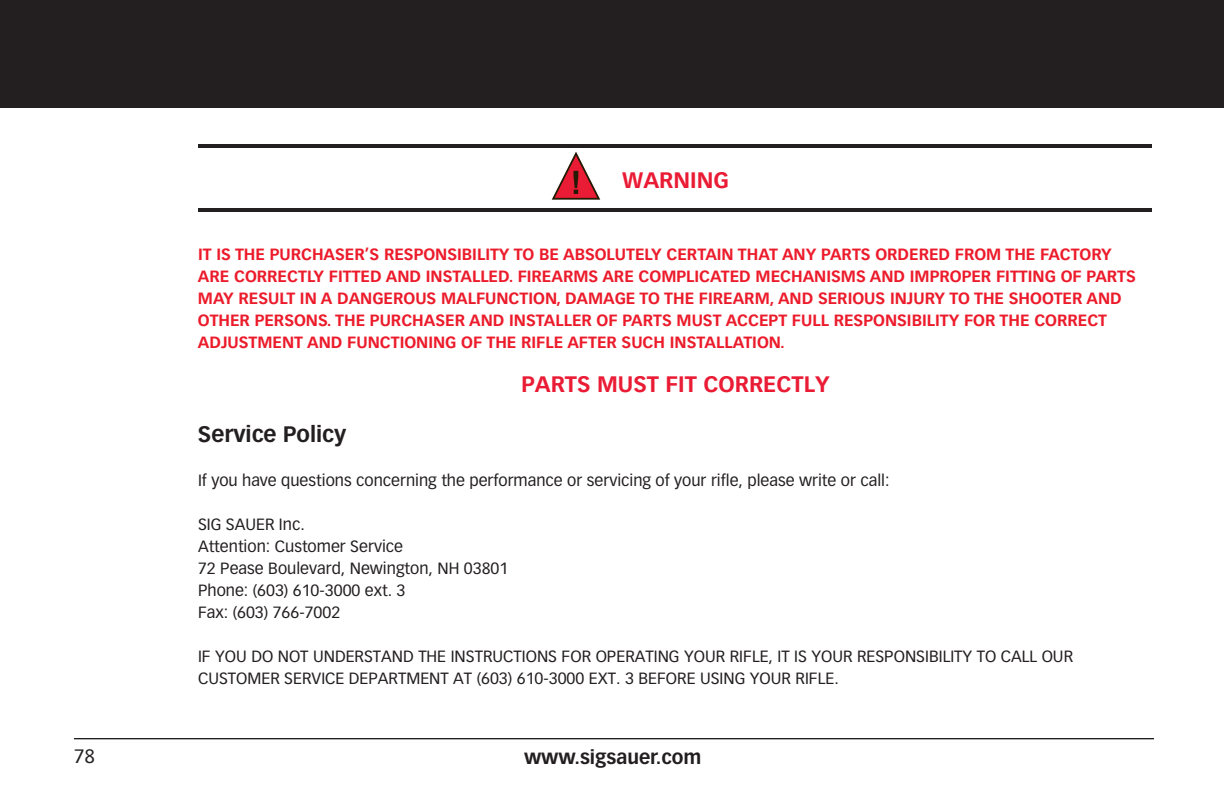
<style>
.page{position:relative;width:1224px;height:792px;background:#fff}
.page>*{position:absolute;margin:0;border:0;box-sizing:border-box;transform-origin:0 0}
.t1{font:700 22px "Vectora LH";color:#ea1b34}
.t2{font:700 22px "Vectora LH";color:#231f20}
.t3{font:700 19px "Vectora LH";color:#231f20}
.t4{font:19px "Vectora LH";color:#231f20}
.t5{font:700 16px/22px "Vectora LH";color:#ec1b2b}
.t6{font:16px/22px "Vectora LH";color:#231f20}
</style>
<div class="page">
<div style="left:0;top:0;width:1224px;height:108px;background:#231f20"></div>
<hr style="left:74px;top:738px;width:1080px;height:1px;background:#231f20">
<hr style="left:198px;top:144px;width:954px;height:4px;background:#231f20">
<hr style="left:198px;top:208px;width:954px;height:4px;background:#231f20">
<svg style="left:552px;top:152px;width:48px;height:48px"></svg>
<h1 class="t1" style="left:622px;top:167px;width:108px">WARNING</h1>
<p class="t5" style="left:198px;top:244px;width:48px">ITIS THE</p>
<p class="t5" style="left:270px;top:244px;width:12px">PURCHASER</p>
<p class="t5" style="left:365px;top:244px;width:30px">’S RESPONSIBILITY</p>
<p class="t5" style="left:514px;top:244px;width:61px">TOBEABSOLUTELY</p>
<p class="t5" style="left:667px;top:244px;width:11px">CERTAIN</p>
<p class="t5" style="left:738px;top:244px;width:11px">THAT</p>
<p class="t5" style="left:782px;top:244px;width:13px">ANY</p>
<p class="t5" style="left:821px;top:244px;width:11px">PARTS</p>
<p class="t5" style="left:875px;top:244px;width:12px">ORDERED</p>
<p class="t5" style="left:955px;top:244px;width:13px">FROM</p>
<p class="t5" style="left:1005px;top:244px;width:11px">THE</p>
<p class="t5" style="left:1040px;top:244px;width:12px">FACTORY</p>
<p class="t5" style="left:198px;top:266px;width:12px">ARE</p>
<p class="t5" style="left:234px;top:266px;width:11px">CORRECTLY</p>
<p class="t5" style="left:329px;top:266px;width:10px">FITTED</p>
<p class="t5" style="left:386px;top:266px;width:13px">AND</p>
<p class="t5" style="left:426px;top:266px;width:11px">INSTALLED</p>
<p class="t5" style="left:509px;top:266px;width:29px">. FIREARMS</p>
<p class="t5" style="left:602px;top:266px;width:12px">ARE</p>
<p class="t5" style="left:639px;top:266px;width:12px">COMPLICATED</p>
<p class="t5" style="left:756px;top:266px;width:12px">MECHANISMS</p>
<p class="t5" style="left:870px;top:266px;width:13px">AND</p>
<p class="t5" style="left:198px;top:266px;width:939px;text-indent:712px">IMPROPER FITTING OF PARTS<br>MAY RESULT IN A DANGEROUS MALFUNCTION, DAMAGE TO THE FIREARM, AND SERIOUS INJURY TO THE SHOOTER AND<br>OTHER PERSONS. THE PURCHASER</p>
<p class="t5" style="left:469px;top:310px;width:13px">AND</p>
<p class="t5" style="left:509px;top:310px;width:11px">INSTALLER</p>
<p class="t5" style="left:597px;top:310px;width:37px">OF PARTS</p>
<p class="t5" style="left:677px;top:310px;width:12px">MUST</p>
<p class="t5" style="left:726px;top:310px;width:12px">ACCEPT</p>
<p class="t5" style="left:792px;top:310px;width:10px">FULL</p>
<p class="t5" style="left:834px;top:310px;width:10px">RESPONSIBILITY</p>
<p class="t5" style="left:964px;top:310px;width:11px">FOR</p>
<p class="t5" style="left:1000px;top:310px;width:11px">THE</p>
<p class="t5" style="left:1034px;top:310px;width:12px">CORRECT</p>
<p class="t5" style="left:198px;top:332px;width:12px">ADJUSTMENT</p>
<p class="t5" style="left:307px;top:332px;width:13px">AND</p>
<p class="t5" style="left:347px;top:332px;width:11px">FUNCTIONING</p>
<p class="t5" style="left:461px;top:332px;width:36px">OF THE</p>
<p class="t5" style="left:521px;top:332px;width:10px">RIFLE</p>
<p class="t5" style="left:567px;top:332px;width:11px">AFTER</p>
<p class="t5" style="left:622px;top:332px;width:12px">SUCH</p>
<p class="t5" style="left:670px;top:332px;width:11px">INSTALLATION</p>
<p class="t5" style="left:780px;top:332px;width:6px">.</p>
<h1 class="t1" style="left:521px;top:371px;width:310px">PARTS MUST FIT CORRECTLY</h1>
<h1 class="t2" style="left:198px;top:421px;width:150px">SERVICE POLICY</h1>
<p class="t6" style="left:198px;top:470px;width:693px">If you have questions concerning the performance or servicing of your rifle, please write or call:</p>
<p class="t6" style="left:198px;top:514px;width:312px">SIG SAUER Inc.<br>Attention: Customer Service<br>72 Pease Boulevard, Newington, NH 03801<br>Phone: (603) 610-3000 ext. 3<br>Fax: (603) 766-7002</p>
<p class="t6" style="left:198px;top:646px;width:877px">IF YOU DO NOT UNDERSTAND THE INSTRUCTIONS FOR OPERATING YOUR RIFLE, IT IS YOUR RESPONSIBILITY TO CALL OUR<br>CUSTOMER SERVICE DEPARTMENT AT (603) 610-3000 EXT. 3 BEFORE USING YOUR RIFLE.</p>
<p class="t4" style="left:74px;top:745px;width:23px">78</p>
<p class="t3" style="left:524px;top:746px;width:179px">WWW.SIGSAUER.COM</p>
</div>
